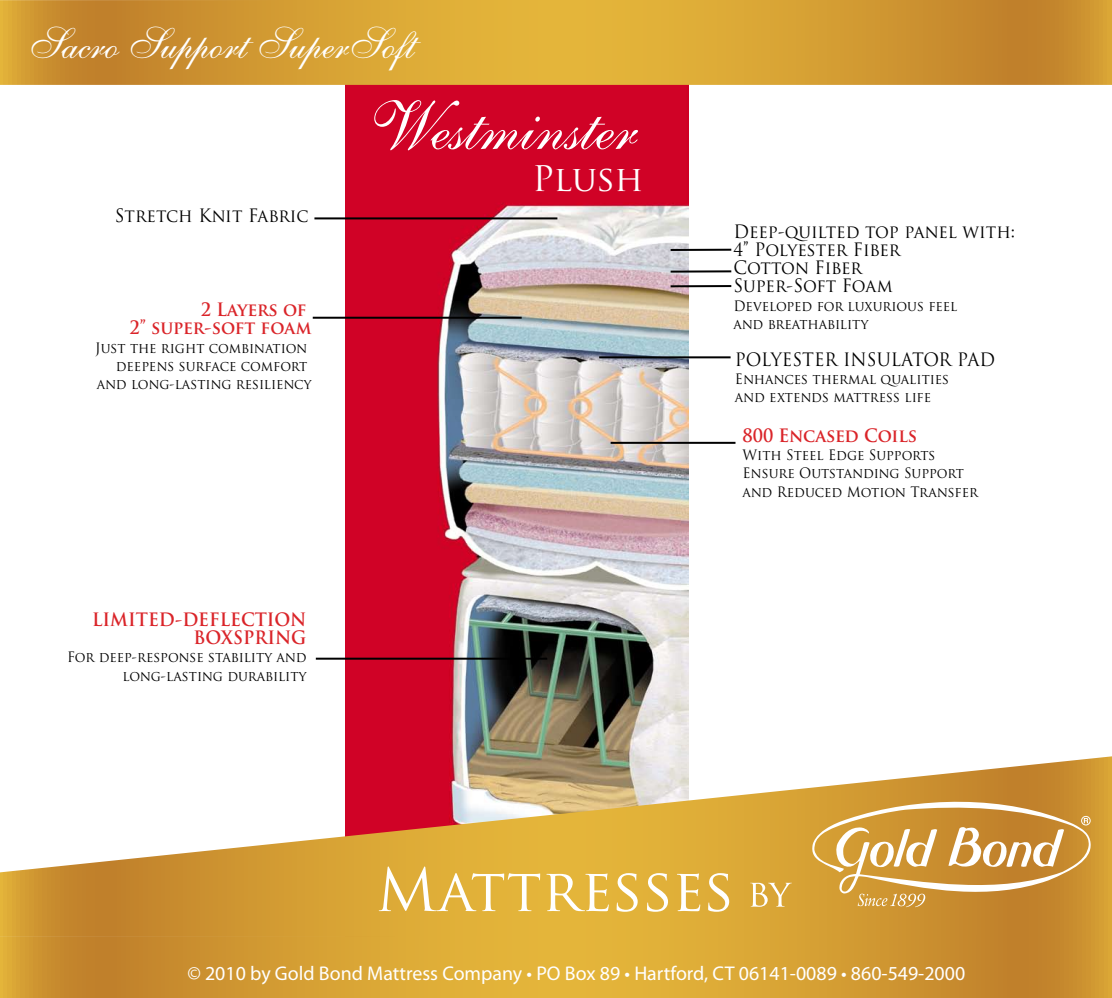
<style>
.page{position:relative;width:1112px;height:998px;background:#fff}
.page>*{position:absolute;margin:0;border:0;box-sizing:border-box;transform-origin:0 0}
.t1{font:67.6px "Shelley Allegro BT";color:#fff}
.t2{font:42.7px "Shelley Allegro BT";color:#fff}
.t3{font:34.4px "Trajan Pro";letter-spacing:-.01em;color:#fff}
.t4{font:19.9px "Myriad Pro";color:#fff}
.t5{font:18px/18.2px "Trajan Pro";color:#000;scale:.95 1}
.t6{font:700 18px/18.2px "Trajan Pro";color:#da2429;text-align:right;scale:.95 1}
.t7{font:14px/18.2px "Trajan Pro";color:#000;scale:.95 1}
</style>
<div class="page">
<img style="left:346px;top:85px;width:342px;height:670px">
<hr style="left:314px;top:217px;width:243px;height:2px;background:#000">
<hr style="left:610px;top:441px;width:125px;height:2px;background:#000">
<hr style="left:599px;top:356px;width:131px;height:2px;background:#000">
<hr style="left:316px;top:657px;width:231px;height:2px;background:#000">
<hr style="left:313px;top:316px;width:208px;height:2px;background:#000">
<hr style="left:670px;top:285px;width:61px;height:2px;background:#000">
<hr style="left:670px;top:270px;width:61px;height:2px;background:#000">
<hr style="left:670px;top:249px;width:61px;height:2px;background:#000">
<svg style="left:0;top:755px;width:1111px;height:179px"></svg>
<svg style="left:0;top:934px;width:1111px;height:63px;background:#d39d33"></svg>
<svg style="left:808px;top:794px;width:283px;height:112px;background:#d3a254"></svg>
<svg style="left:378px;top:866px;width:162px;height:44px"></svg>
<svg style="left:546px;top:873px;width:62px;height:38px"></svg>
<svg style="left:616px;top:872px;width:21px;height:39px"></svg>
<svg style="left:646px;top:872px;width:22px;height:39px"></svg>
<svg style="left:676px;top:873px;width:24px;height:38px"></svg>
<svg style="left:708px;top:872px;width:21px;height:39px"></svg>
<svg style="left:750px;top:882px;width:41px;height:24px"></svg>
<svg style="left:0;top:0;width:1111px;height:85px;background:#d39d33"></svg>
<h2 class="t2" style="left:28px;top:18px;width:388px">Sacro Support SuperSoft</h2>
<h1 class="t1" style="left:367px;top:85px;width:270px">Westminster</h1>
<p class="t5" style="left:115px;top:206px;width:205px">Stretch Knit Fabric</p>
<p class="t6" style="left:129px;top:301px;width:193px">2 Layers of<br>2” super-soft foam</p>
<p class="t7" style="left:95px;top:338px;width:225px">Just the right combination</p>
<p class="t7" style="left:116px;top:356px;width:203px">deepens surface comfort</p>
<p class="t7" style="left:97px;top:375px;width:227px">and long-lasting resiliency</p>
<p class="t6" style="left:92px;top:610px;width:227px">LIMITED-DEFLECTION<br>BOXSPRING</p>
<p class="t7" style="left:67px;top:648px;width:253px;text-align:right">For deep-response stability and long-lasting durability</p>
<h3 class="t3" style="left:532px;top:156px;width:113px">Plush</h3>
<p class="t5" style="left:733px;top:222px;width:298px">Deep-quilted top panel with:<br>4” Polyester Fiber<br>Cotton Fiber<br>Super-Soft Foam</p>
<p class="t7" style="left:733px;top:296px;width:237px">Developed for luxurious feel and breathability</p>
<p class="t5" style="left:734px;top:350px;width:275px">POLYESTER INSULATOR PAD</p>
<p class="t7" style="left:734px;top:370px;width:227px">Enhances thermal qualities and extends mattress life</p>
<p class="t6" style="left:742px;top:426px;width:185px">800 Encased Coils</p>
<p class="t7" style="left:742px;top:446px;width:249px">With Steel Edge Supports<br>Ensure Outstanding Support and Reduced Motion Transfer</p>
<h3 class="t4" style="left:187px;top:961px;width:779px">© 2010 by Gold Bond Mattress Company • PO Box 89 • Hartford, CT 06141-0089 • 860-549-2000</h3>
</div>
